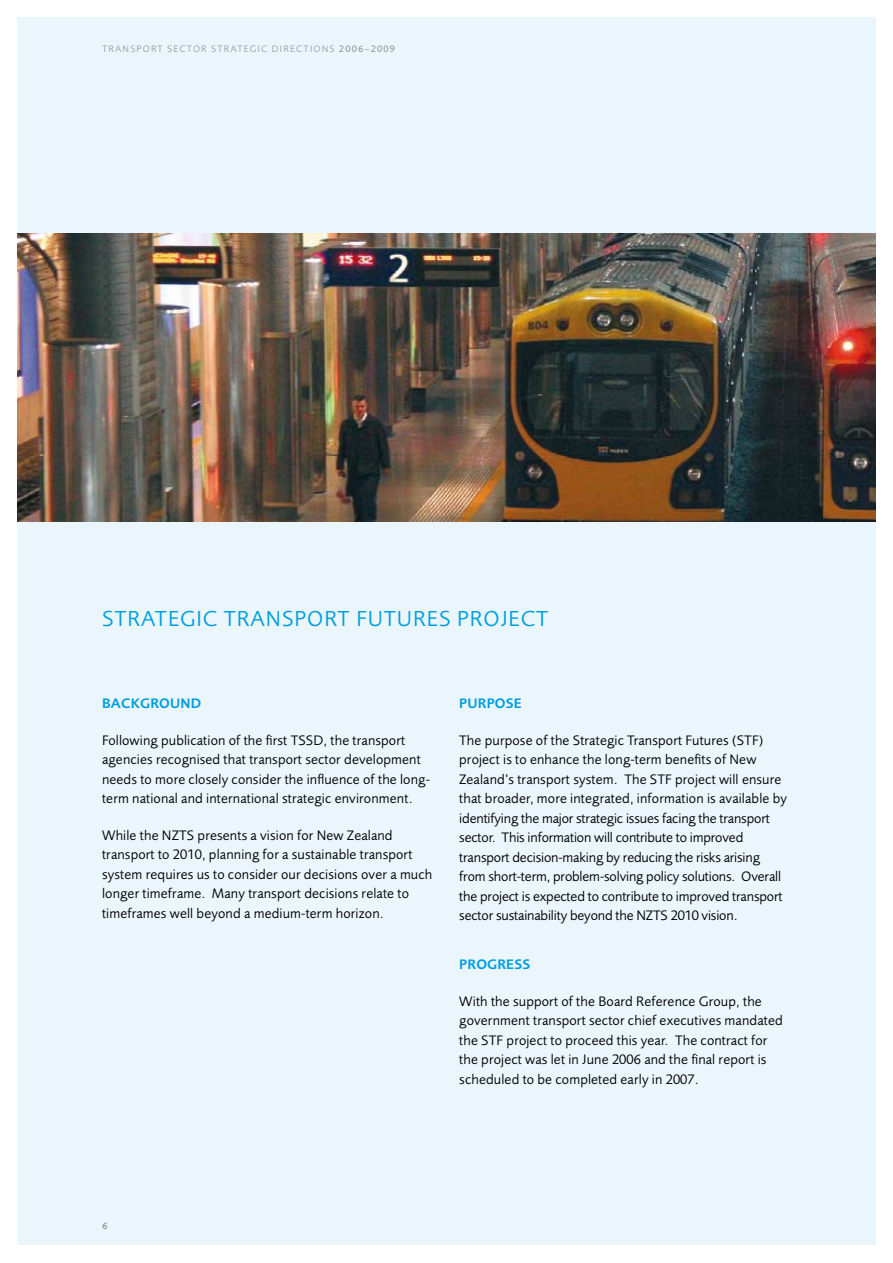
<style>
.page{position:relative;width:893px;height:1263px;background:#fff}
.page>*{position:absolute;margin:0;border:0;box-sizing:border-box;transform-origin:0 0}
.t1{font:22.5px "Foundry Sans";letter-spacing:.04em;color:#009ee0}
.t2{font:14.25px/19.5px "Foundry Sans";letter-spacing:.01em;color:#000}
.t3{font:14.25px/19.5px "Foundry Sans";letter-spacing:-.01em;color:#000}
.t4{font:600 14.25px "Foundry Sans";letter-spacing:.01em;color:#009ee0}
.t5{font:9.75px "Foundry Sans";letter-spacing:.12em;color:#9c9d9f}
.s1{font-weight:500}
</style>
<div class="page">
<div style="left:17px;top:17px;width:859px;height:1227px;background:#eaf6fc"></div>
<img style="left:17px;top:234px;width:859px;height:288px">
<p class="t5" style="left:102px;top:43px;width:295px">TRANSPORT SECTOR STRATEGIC DIRECTIONS <span class="s1">2006–2009</span></p>
<h1 class="t1" style="left:102px;top:606px;width:27px">Strategic</h1>
<h1 class="t1" style="left:224px;top:606px;width:28px">Transp</h1>
<h1 class="t1" style="left:307px;top:606px;width:75px">ort Futures</h1>
<h1 class="t1" style="left:457px;top:606px;width:65px">Project</h1>
<p class="t4" style="left:102px;top:695px;width:98px">BACKGROUND</p>
<p class="t2" style="left:102px;top:730px;width:329px">Following publication of the first TSSD, the transport agencies recognised that transport sector development needs to more closely consider the influence of the long&shy;term national and international strategic environment.</p>
<p class="t2" style="left:102px;top:825px;width:332px">While the NZTS presents a vision for New Zealand transport to 2010, planning for a sustainable transport system requires us to consider our decisions over a much longer timeframe. Many transport decisions relate to timeframes well beyond a medium-term horizon.</p>
<p class="t4" style="left:459px;top:695px;width:64px">PURPOSE</p>
<p class="t3" style="left:459px;top:730px;width:329px">The purpose of the Strategic Transport Futures (STF) project is to enhance the long-term benefits of New Zealand’s transport system. The STF project will ensure that broader, more integrated, information is available by identifying the major strategic issues facing the transport sector. This information will contribute to improved transport decision-making by reducing the risks arising from short-term, problem-solving policy solutions. Overall the project is expected to contribute to improved transport sector sustainability beyond the NZTS 2010 vision.</p>
<p class="t4" style="left:459px;top:956px;width:64px">PROGRESS</p>
<p class="t2" style="left:459px;top:991px;width:325px">With the support of the Board Reference Group, the government transport sector chief executives mandated the STF project to proceed this year. The contract for the project was let in June 2006 and the final report is scheduled to be completed early in 2007.</p>
</div>
